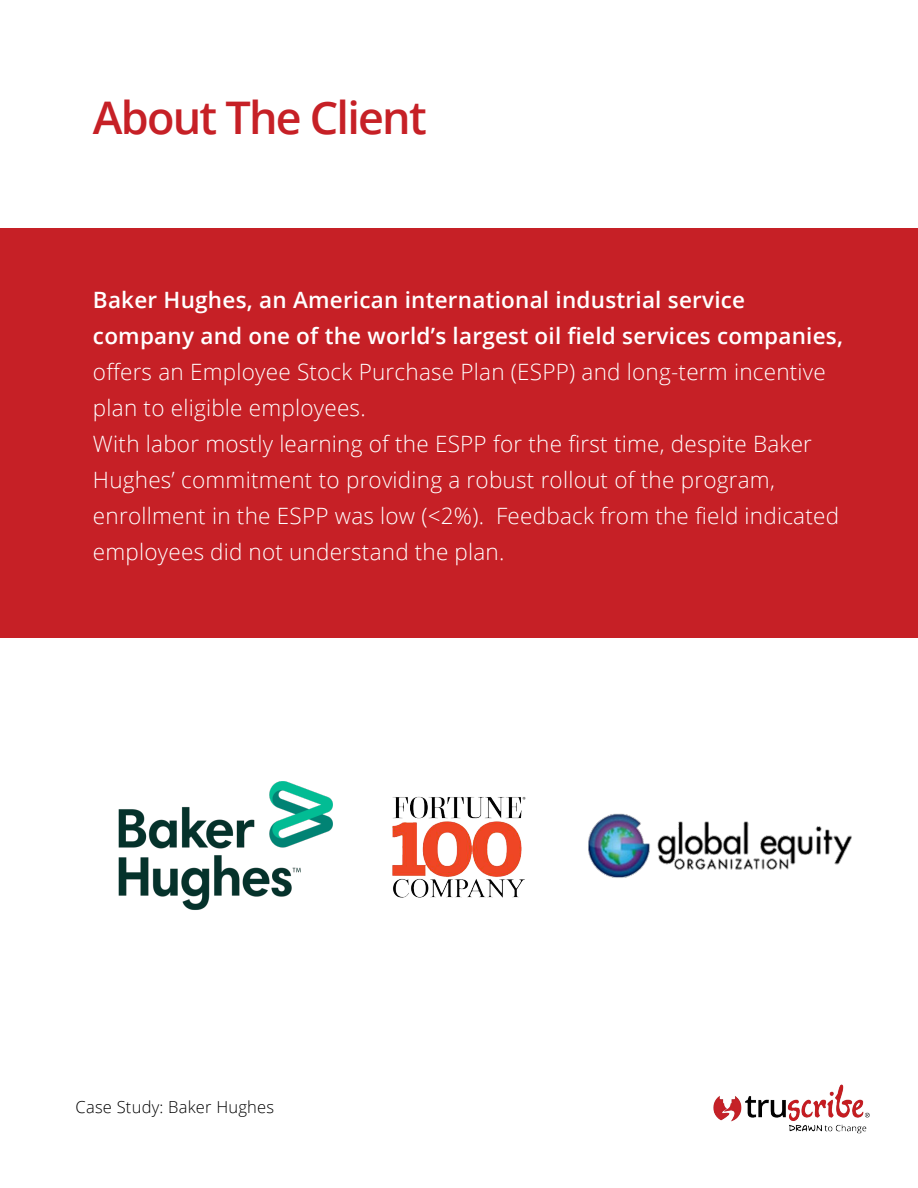
<style>
.page{position:relative;width:918px;height:1188px;background:#fff}
.page>*{position:absolute;margin:0;border:0;box-sizing:border-box;transform-origin:0 0}
.t1{font:600 45px "Open Sans";letter-spacing:-.04em;color:#c62026}
.t2{font:300 22.5px/36px "Open Sans";letter-spacing:.01em;color:#fff}
.t3{font:300 16.5px "Open Sans";letter-spacing:.015em;color:#000}
.s1{font-weight:600}
.s2{color:#fff}
</style>
<div class="page">
<div style="left:0;top:229px;width:918px;height:409px;background:#c62026"></div>
<img style="left:392px;top:796px;width:134px;height:102px">
<img style="left:118px;top:781px;width:215px;height:129px">
<img style="left:588px;top:813px;width:264px;height:65px">
<img style="left:713px;top:1084px;width:157px;height:50px">
<p class="t1" style="left:93px;top:86px;width:335px">About The Client</p>
<p class="t2" style="left:93px;top:282px;width:752px"><span class="s1">Baker Hughes, an American international industrial service company and one of the world’s largest oil field services companies, </span>offers an Employee Stock Purchase Plan (ESPP) and long-term incentive plan to eligible employees.<br>With labor mostly learning of the ESPP for the first time, despite Baker Hughes’ commitment to providing a robust rollout of the program, enrollment in the ESPP was low (&lt;2%). Feedback from the field indicated employees did not understand the plan.</p>
<p class="t3" style="left:66px;top:1096px;width:209px"><span class="s2">E</span>Case Study: Baker Hughes</p>
</div>
